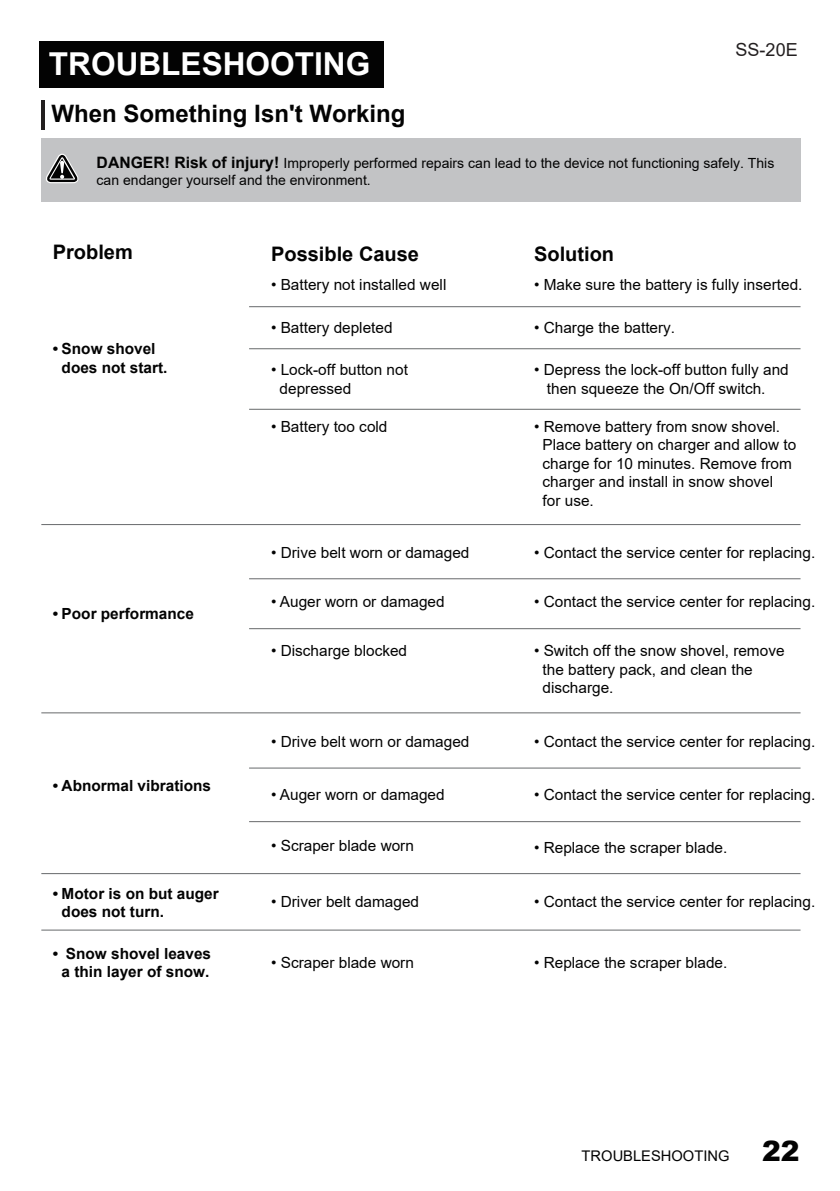
<style>
.page{position:relative;width:840px;height:1191px;background:#fff}
.page>*{position:absolute;margin:0;border:0;box-sizing:border-box;transform-origin:0 0}
.t1{font:700 31.6px "Arial";color:#fff}
.t2{font:700 24px "Arial";color:#030303}
.t3{font:700 20px "Arial";color:#030303}
.t4{font:18px "Arial";color:#231f20}
.t5{font:15.4px/18.4px "Arial";color:#030303}
.t6{font:700 15.4px/18.4px "Arial";color:#030303}
.t7{font:14.6px "Arial";color:#030303}
.t8{font:14px/16.8px "Arial";color:#030303}
.s1{font-weight:700;font-size:15.8px}
.s2{font-weight:900;font-size:28px}
</style>
<div class="page">
<div style="left:40px;top:41px;width:344px;height:47px;background:#030303"></div>
<hr style="left:41px;top:100px;width:4px;height:30px;background:#231f20">
<div style="left:41px;top:138px;width:758px;height:64px;background:#c2c3c5"></div>
<svg style="left:46px;top:154px;width:33px;height:29px"></svg>
<hr style="left:249px;top:306px;width:551px;height:1px;background:#67696b">
<hr style="left:249px;top:348px;width:551px;height:1px;background:#67696b">
<hr style="left:249px;top:578px;width:551px;height:1px;background:#67696b">
<hr style="left:249px;top:409px;width:551px;height:1px;background:#67696b">
<hr style="left:249px;top:628px;width:551px;height:1px;background:#67696b">
<hr style="left:249px;top:767px;width:551px;height:1px;background:#67696b">
<hr style="left:249px;top:821px;width:551px;height:1px;background:#67696b">
<hr style="left:41px;top:712px;width:759px;height:1px;background:#67696b">
<hr style="left:41px;top:524px;width:759px;height:1px;background:#67696b">
<hr style="left:41px;top:873px;width:759px;height:1px;background:#67696b">
<hr style="left:41px;top:929px;width:759px;height:1px;background:#67696b">
<h1 class="t1" style="left:49px;top:42px;width:322px">TROUBLESHOOTING</h1>
<h2 class="t2" style="left:51px;top:97px;width:355px">When Something Isn't Working</h2>
<p class="t4" style="left:735px;top:37px;width:64px">SS-20E</p>
<p class="t8" style="left:97px;top:155px;width:678px"><span class="s1">DANGER! Risk of injury!</span> Improperly performed repairs can lead to the device not functioning safely. This can endanger yourself and the environment.</p>
<p class="t3" style="left:53px;top:238px;width:82px">Problem</p>
<p class="t3" style="left:271px;top:240px;width:149px">Possible Cause</p>
<p class="t3" style="left:533px;top:240px;width:81px">Solution</p>
<p class="t6" style="left:53px;top:340px;width:104px">• Snow shovel</p>
<p class="t6" style="left:62px;top:358px;width:107px">does not start.</p>
<p class="t6" style="left:53px;top:604px;width:142px">• Poor performance</p>
<p class="t6" style="left:53px;top:776px;width:160px">• Abnormal vibrations</p>
<p class="t6" style="left:62px;top:884px;width:158px;text-indent:-9px">• Motor is on but auger does not turn.</p>
<p class="t6" style="left:53px;top:944px;width:160px;text-align:center">• Snow shovel leaves a thin layer of snow.</p>
<p class="t5" style="left:271px;top:275px;width:177px">• Battery not installed well</p>
<p class="t5" style="left:533px;top:275px;width:270px">• Make sure the battery is fully inserted.</p>
<p class="t5" style="left:271px;top:318px;width:123px">• Battery depleted</p>
<p class="t5" style="left:533px;top:318px;width:143px">• Charge the battery.</p>
<p class="t5" style="left:279px;top:361px;width:130px;text-indent:-9px">• Lock-off button not depressed</p>
<p class="t5" style="left:546px;top:361px;width:243px;text-indent:-13px">• Depress the lock-off button fully and then squeeze the On/Off switch.</p>
<p class="t5" style="left:271px;top:417px;width:118px">• Battery too cold</p>
<p class="t5" style="left:542px;top:417px;width:255px;text-indent:-9px">• Remove battery from snow shovel.<br>Place battery on charger and allow to charge for 10 minutes. Remove from charger and install in snow shovel<br>for use.</p>
<p class="t5" style="left:271px;top:543px;width:200px">• Drive belt worn or damaged</p>
<p class="t5" style="left:533px;top:543px;width:282px">• Contact the service center for replacing.</p>
<p class="t5" style="left:271px;top:592px;width:175px">• Auger worn or damaged</p>
<p class="t5" style="left:533px;top:592px;width:282px">• Contact the service center for replacing.</p>
<p class="t5" style="left:271px;top:641px;width:137px">• Discharge blocked</p>
<p class="t5" style="left:542px;top:641px;width:243px;text-indent:-9px">• Switch off the snow shovel, remove the battery pack, and clean the discharge.</p>
<p class="t5" style="left:271px;top:732px;width:200px">• Drive belt worn or damaged</p>
<p class="t5" style="left:533px;top:732px;width:282px">• Contact the service center for replacing.</p>
<p class="t5" style="left:271px;top:785px;width:175px">• Auger worn or damaged</p>
<p class="t5" style="left:533px;top:785px;width:282px">• Contact the service center for replacing.</p>
<p class="t5" style="left:271px;top:836px;width:144px">• Scraper blade worn</p>
<p class="t5" style="left:533px;top:838px;width:195px">• Replace the scraper blade.</p>
<p class="t5" style="left:271px;top:892px;width:149px">• Driver belt damaged</p>
<p class="t5" style="left:533px;top:892px;width:282px">• Contact the service center for replacing.</p>
<p class="t5" style="left:271px;top:953px;width:144px">• Scraper blade worn</p>
<p class="t5" style="left:533px;top:953px;width:195px">• Replace the scraper blade.</p>
<p class="t7" style="left:581px;top:1146px;width:219px">TROUBLESHOOTING <span class="s2">22</span></p>
</div>
